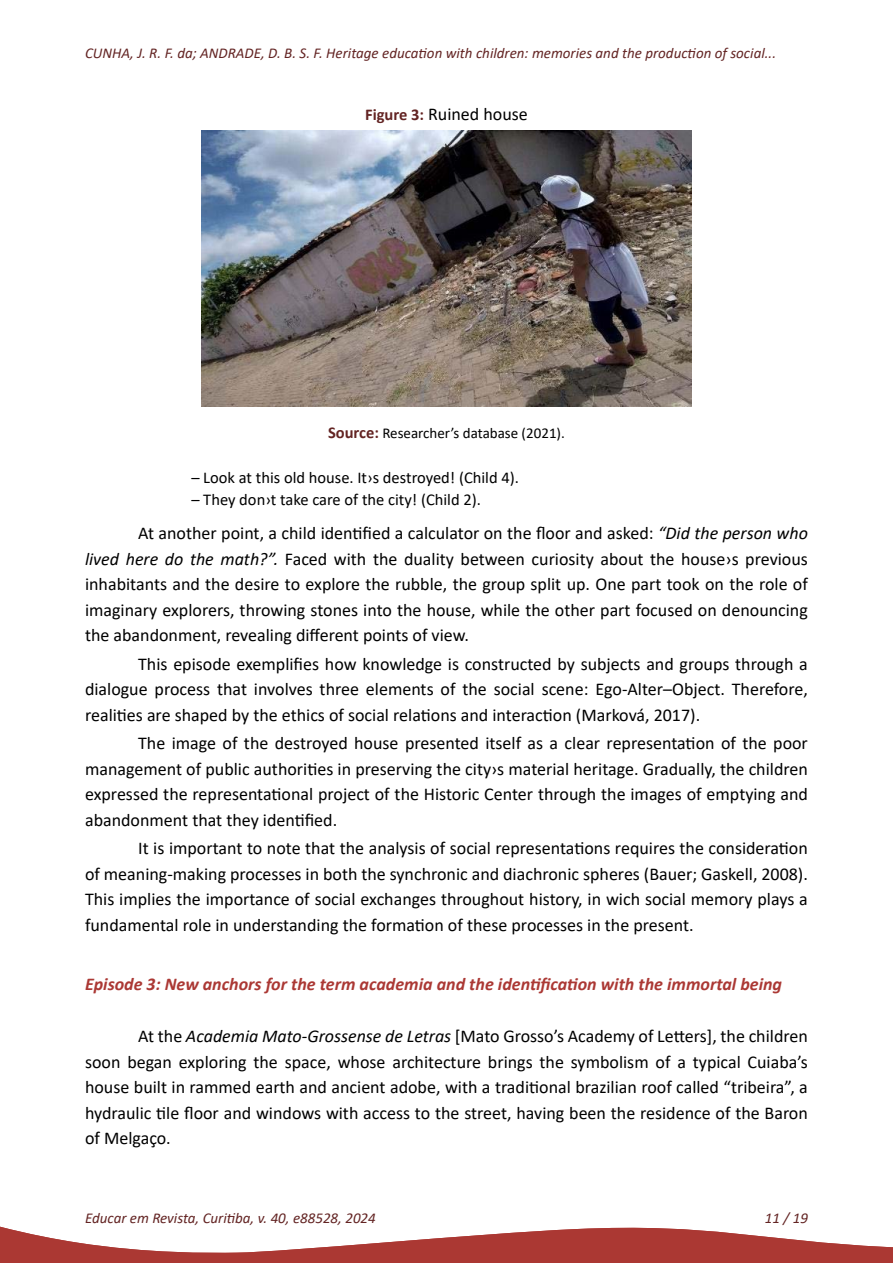
<style>
.page{position:relative;width:893px;height:1263px;background:#fff}
.page>*{position:absolute;margin:0;border:0;box-sizing:border-box;transform-origin:0 0}
._15-TEXTO{font:18px/25.5px "Calibri";color:#000;text-align:justify}
._14-SUBTÍTULO{font:italic 700 18px "Calibri";color:#ab3834}
._18-TÍTULO_FIGURA{font:18px "Calibri";color:#000}
._16-CITAÇÃO{font:16.5px "Calibri";color:#000}
.t1{font:italic 15px "Calibri";color:#632423}
._19-FONTE_FIGURA{font:15px "Calibri";color:#000}
.s1{font-weight:700;font-size:16.5px;color:#632423}
.s2{font-style:italic}
</style>
<div class="page">
<svg style="left:0;top:1226px;width:893px;height:37px"></svg>
<img style="left:202px;top:131px;width:489px;height:275px">
<p class="t1" style="left:85px;top:43px;width:693px">CUNHA, J. R. F. da; ANDRADE, D. B. S. F. Heritage education with children: memories and the production of social...</p>
<p class="_18-TÍTULO_FIGURA" style="left:365px;top:101px;width:164px"><span class="s1">Figure 3:</span> Ruined house</p>
<p class="_19-FONTE_FIGURA" style="left:328px;top:422px;width:238px"><span class="s1">Source:</span> Researcher’s database (2021).</p>
<p class="_16-CITAÇÃO" style="left:191px;top:466px;width:329px">– Look at this old house. It›s destroyed! (Child 4).</p>
<p class="_16-CITAÇÃO" style="left:191px;top:488px;width:291px">– They don›t take care of the city! (Child 2).</p>
<p class="_15-TEXTO" style="left:85px;top:520px;width:724px;text-indent:53px">At another point, a child identified a calculator on the floor and asked: <span class="s2">“Did the person who lived here do the math?”.</span> Faced with the duality between curiosity about the house›s previous inhabitants and the desire to explore the rubble, the group split up. One part took on the role of imaginary explorers, throwing stones into the house, while the other part focused on denouncing the abandonment, revealing different points of view.</p>
<p class="_15-TEXTO" style="left:85px;top:651px;width:724px;text-indent:53px">This episode exemplifies how knowledge is constructed by subjects and groups through a dialogue process that involves three elements of the social scene: Ego-Alter–Object. Therefore, realities are shaped by the ethics of social relations and interaction (Marková, 2017).</p>
<p class="_15-TEXTO" style="left:85px;top:730px;width:724px;text-indent:53px">The image of the destroyed house presented itself as a clear representation of the poor management of public authorities in preserving the city›s material heritage. Gradually, the children expressed the representational project of the Historic Center through the images of emptying and abandonment that they identified.</p>
<p class="_15-TEXTO" style="left:85px;top:835px;width:724px;text-indent:53px">It is important to note that the analysis of social representations requires the consideration of meaning-making processes in both the synchronic and diachronic spheres (Bauer; Gaskell, 2008).<br>This implies the importance of social exchanges throughout history, in wich social memory plays a fundamental role in understanding the formation of these processes in the present.</p>
<p class="_14-SUBTÍTULO" style="left:85px;top:971px;width:699px">Episode 3: New anchors for the term academia and the identification with the immortal being</p>
<p class="_15-TEXTO" style="left:85px;top:1023px;width:724px;text-indent:53px">At the <span class="s2">Academia Mato-Grossense de Letras</span> [Mato Grosso’s Academy of Letters], the children soon began exploring the space, whose architecture brings the symbolism of a typical Cuiaba’s house built in rammed earth and ancient adobe, with a traditional brazilian roof called “tribeira”, a hydraulic tile floor and windows with access to the street, having been the residence of the Baron of Melgaço.</p>
<p class="t1" style="left:85px;top:1208px;width:292px">Educar em Revista, Curitiba, v. 40, e88528, 2024</p>
<p class="t1" style="left:765px;top:1208px;width:45px">11 / 19</p>
</div>
